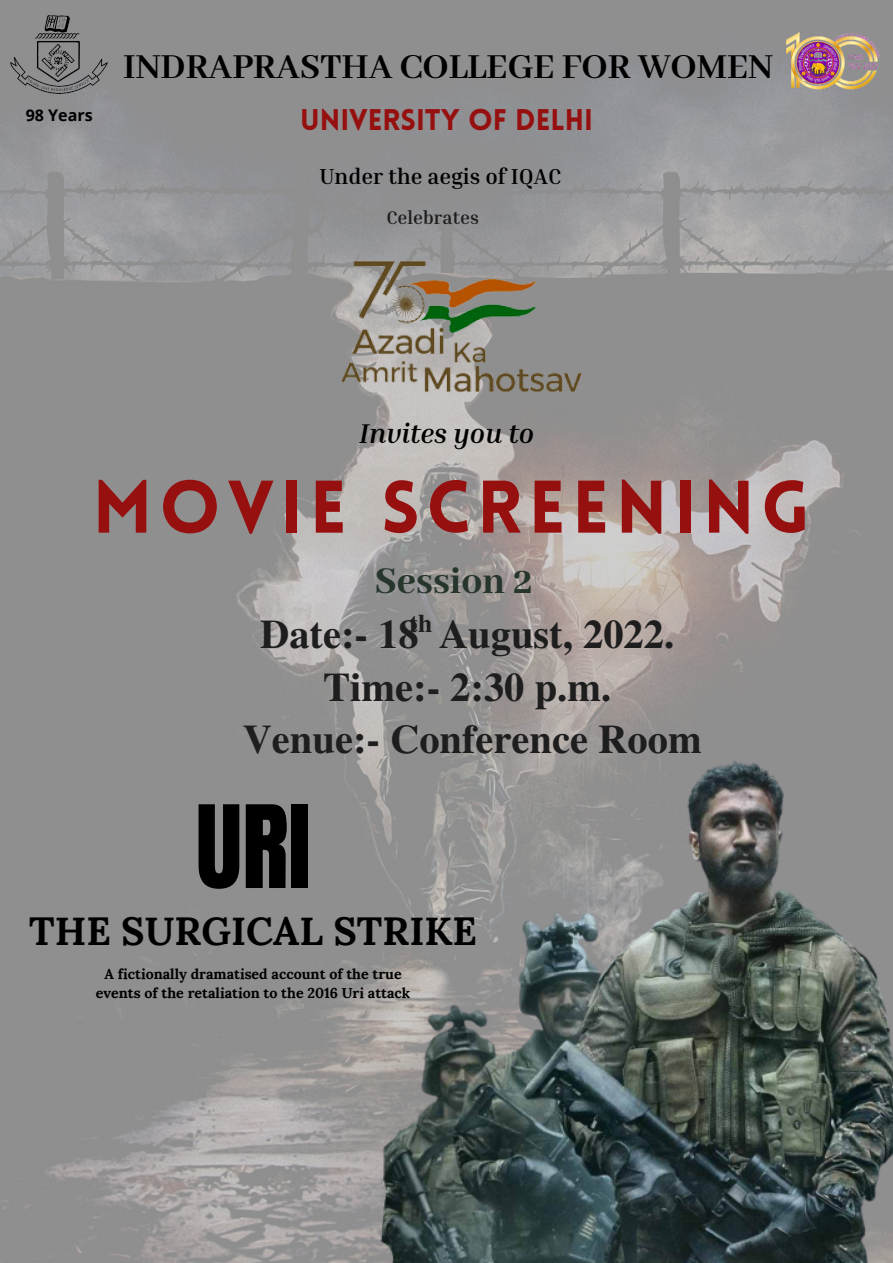
<style>
.page{position:relative;width:893px;height:1263px;background:#fff}
.page>*{position:absolute;margin:0;border:0;box-sizing:border-box;transform-origin:0 0}
.t1{font:97.5px "Anton";color:#000}
.t2{font:900 72.75px "Lovelo";letter-spacing:.095em;color:#961010}
.t3{font:800 41.25px "Abhaya Libre";color:#27362d}
.t4{font:700 40.5px/52.3px "Te X Gyre Termes";color:#1e1e1e;text-align:center}
.t5{font:700 39.22px "Lora";color:#000}
.t6{font:700 38.25px "Abhaya Libre";color:#000}
.t7{font:900 29.25px "Lovelo";color:#961010}
.t8{font:italic 700 27.75px "Inria Serif";color:#000}
.t9{font:700 25.5px "Te X Gyre Termes";color:#1e1e1e}
.t10{font:700 22.2px "Inria Serif";color:#000}
.t11{font:700 18.75px "Inria Serif";color:#1e1e1e}
.t12{font:700 16.05px "Open Sans";color:#000}
.t13{font:700 14.25px/19.6px "Lora";color:#000;text-align:center}
</style>
<div class="page">
<img style="left:0;top:0;width:893px;height:1263px">
<img style="left:787px;top:32px;width:92px;height:57px">
<img style="left:327px;top:248px;width:294px;height:156px">
<img style="left:11px;top:16px;width:97px;height:78px">
<img style="left:362px;top:743px;width:531px;height:520px">
<p class="t12" style="left:26px;top:104px;width:68px">98 Years</p>
<h3 class="t6" style="left:123px;top:46px;width:651px">INDRAPRASTHA COLLEGE FOR WOMEN</h3>
<h3 class="t7" style="left:300px;top:108px;width:294px">UNIVERSITY OF DELHI</h3>
<h3 class="t10" style="left:319px;top:162px;width:243px">Under the aegis of IQAC</h3>
<h3 class="t11" style="left:386px;top:206px;width:94px">Celebrates</h3>
<h3 class="t8" style="left:359px;top:416px;width:177px">Invites you to</h3>
<h2 class="t2" style="left:93px;top:478px;width:719px">MOVIE SCREENING</h2>
<h3 class="t3" style="left:374px;top:558px;width:160px">Session 2</h3>
<h3 class="t9" style="left:409px;top:603px;width:24px">th</h3>
<h3 class="t4" style="left:243px;top:606px;width:460px">Date:- 18 August, 2022.<br>Time:- 2:30 p.m.<br>Venue:- Conference Room</h3>
<h1 class="t1" style="left:196px;top:777px;width:116px">URI</h1>
<h3 class="t5" style="left:29px;top:905px;width:449px">THE SURGICAL STRIKE</h3>
<p class="t13" style="left:96px;top:964px;width:316px">A fictionally dramatised account of the true events of the retaliation to the 2016 Uri attack</p>
</div>
